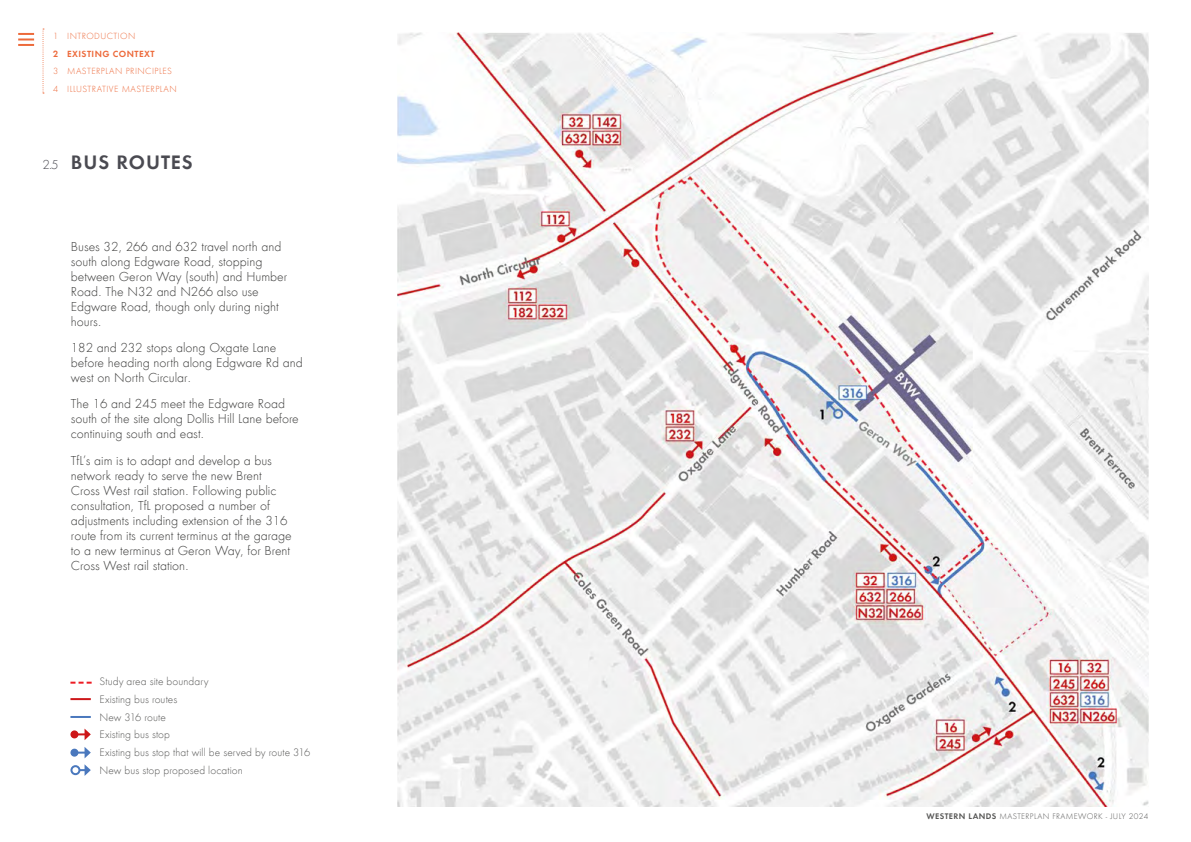
<style>
.page{position:relative;width:1191px;height:842px;background:#fff}
.page>*{position:absolute;margin:0;border:0;box-sizing:border-box;transform-origin:0 0}
.t1{font:700 18px "Allies Morrison Futura ND";letter-spacing:.05em;color:#4a4a51}
.t2{font:12px/15px "Allies Morrison Futura ND";color:#3c3c3b}
.t3{font:10px/17.7px "Allies Morrison Futura ND";letter-spacing:.01em;color:#575756}
.t4{font:8.2px/17.7px "Allies Morrison Futura ND";letter-spacing:.05em;color:#ed6a3b}
.t5{font:700 8.2px "Allies Morrison Futura ND";letter-spacing:.05em;color:#ed6a3b}
.t6{font:7.5px "Allies Morrison Futura ND";letter-spacing:.05em;color:#575756}
.s1{font-weight:400;font-size:12px}
.s2{font-weight:700}
</style>
<div class="page">
<svg style="left:70px;top:730px;width:8px;height:8px"></svg>
<svg style="left:74px;top:728px;width:17px;height:12px"></svg>
<hr style="left:70px;top:698px;width:21px;height:2px;background:#cd1719">
<hr style="left:70px;top:716px;width:21px;height:2px;background:#4a78bd">
<div style="left:70px;top:749px;width:8px;height:8px;background:#4a78bd;border-radius:50%"></div>
<svg style="left:74px;top:747px;width:17px;height:11px"></svg>
<div style="left:70px;top:765px;width:10px;height:10px;border:2px solid #4a78bd;border-radius:50%"></div>
<svg style="left:79px;top:764px;width:12px;height:12px"></svg>
<svg style="left:70px;top:682px;width:22px;height:2px"></svg>
<img style="left:398px;top:32px;width:750px;height:774px">
<svg style="left:18px;top:33px;width:16px;height:13px"></svg>
<svg style="left:43px;top:29px;width:1px;height:65px"></svg>
<p class="t4" style="left:53px;top:27px;width:84px">1 INTRODUCTION</p>
<p class="t5" style="left:53px;top:48px;width:103px">2 EXISTING CONTEXT</p>
<p class="t4" style="left:53px;top:63px;width:125px">3 MASTERPLAN PRINCIPLES<br>4 ILLUSTRATIVE MASTERPLAN</p>
<h1 class="t1" style="left:43px;top:150px;width:152px"><span class="s1">2.5</span> BUS ROUTES</h1>
<p class="t2" style="left:71px;top:239px;width:218px">Buses 32, 266 and 632 travel north and south along Edgware Road, stopping between Geron Way (south) and Humber<br>Road. The N32 and N266 also use<br>Edgware Road, though only during night hours.</p>
<p class="t2" style="left:71px;top:340px;width:233px">182 and 232 stops along Oxgate Lane before heading north along Edgware Rd and west on North Circular.</p>
<p class="t2" style="left:71px;top:397px;width:229px">The 16 and 245 meet the Edgware Road south of the site along Dollis Hill Lane before continuing south and east.</p>
<p class="t2" style="left:71px;top:453px;width:222px">TfL’s aim is to adapt and develop a bus network ready to serve the new Brent Cross West rail station. Following public consultation, TfL proposed a number of adjustments including extension of the 316 route from its current terminus at the garage to a new terminus at Geron Way, for Brent Cross West rail station.</p>
<p class="t3" style="left:99px;top:673px;width:212px">Study area site boundary<br>Existing bus routes<br>New 316 route<br>Existing bus stop<br>Existing bus stop that will be served by route 316<br>New bus stop proposed location</p>
<p class="t6" style="left:926px;top:812px;width:223px"><span class="s2">WESTERN LANDS</span> MASTERPLAN FRAMEWORK - JULY 2024</p>
</div>
